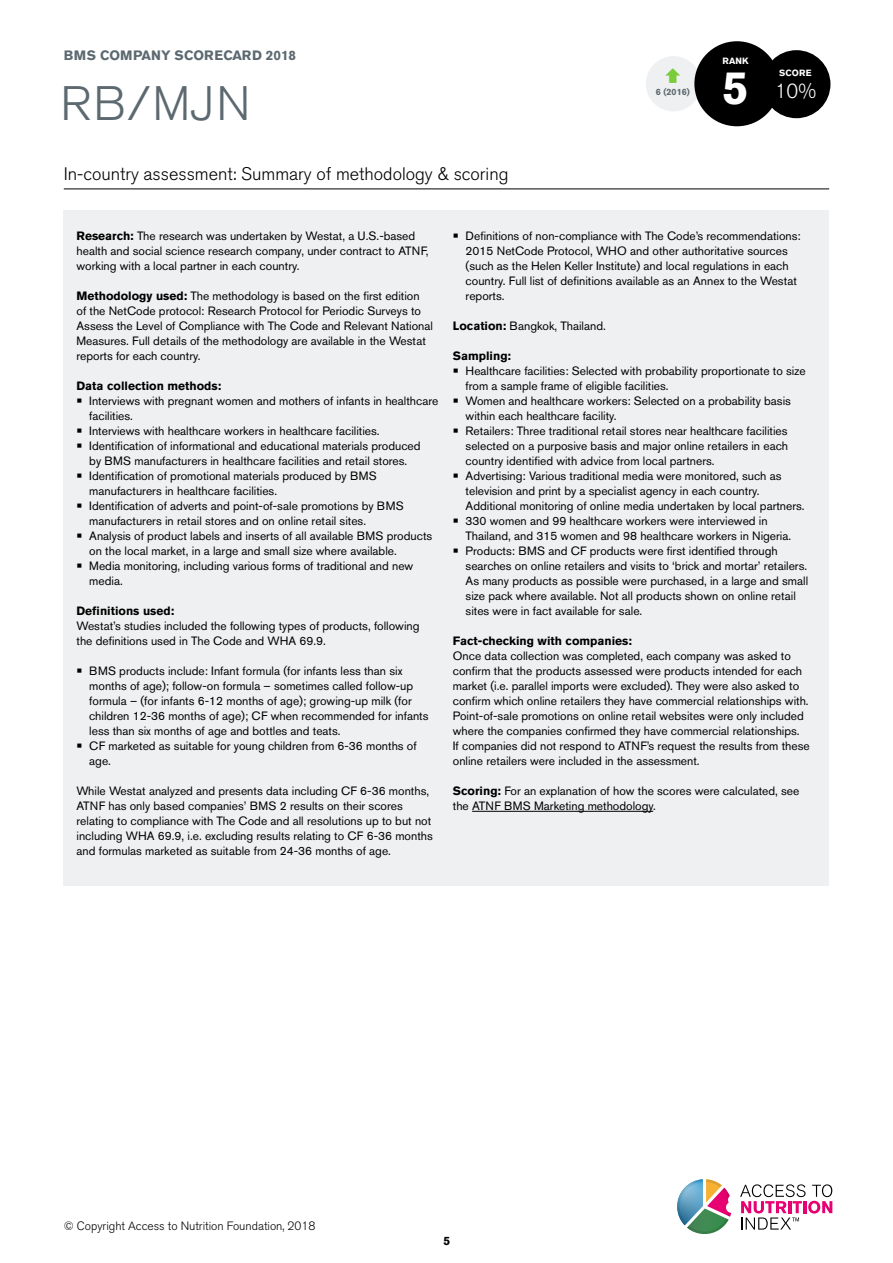
<style>
.page{position:relative;width:893px;height:1263px;background:#fff}
.page>*{position:absolute;margin:0;border:0;box-sizing:border-box;transform-origin:0 0}
.t1{font:300 48px "Akzidenz Grotesk BQ";color:#5c6970}
.t2{font:700 46.5px "Akzidenz Grotesk BQ";color:#fff}
.t3{font:300 20.25px "Akzidenz Grotesk BQ";color:#fff}
.t4{font:300 18px "Akzidenz Grotesk BQ";color:#000}
.t5{font:700 13.5px "Akzidenz Grotesk BQ";color:#5c6970}
.t6{font:12px/15px "Akzidenz Grotesk BQ";color:#000}
.t7{font:700 12px "Akzidenz Grotesk BQ";color:#000}
.t8{font:300 12px "Akzidenz Grotesk BQ";color:#000}
.t9{font:700 9px "Akzidenz Grotesk BQ";color:#fff}
.t10{font:700 9px "Akzidenz Grotesk BQ";color:#5c6970}
.s1{font-weight:700}
.s2{font-size:18px}
</style>
<div class="page">
<div style="left:646px;top:56px;width:55px;height:55px;background:#eff0f1;border-radius:50%"></div>
<svg style="left:740px;top:1184px;width:92px;height:45px"></svg>
<svg style="left:677px;top:1179px;width:54px;height:55px"></svg>
<div style="left:694px;top:41px;width:85px;height:85px;background:#000;border-radius:50%"></div>
<div style="left:762px;top:50px;width:68px;height:68px;background:#000;border-radius:50%"></div>
<hr style="left:64px;top:189px;width:765px;height:1px;background:#000">
<div style="left:64px;top:210px;width:765px;height:675px;background:#eff0f1"></div>
<hr style="left:472px;top:811px;width:181px;height:1px;background:#000">
<p class="t5" style="left:64px;top:47px;width:234px">BMS COMPANY SCORECARD 2018</p>
<h1 class="t1" style="left:60px;top:77px;width:192px">RB/MJN</h1>
<h3 class="t4" style="left:64px;top:164px;width:446px">In-country assessment: Summary of methodology &amp; scoring</h3>
<p class="t10" style="left:656px;top:86px;width:35px">6 (2016)</p>
<p class="t9" style="left:723px;top:56px;width:28px">RANK</p>
<h2 class="t2" style="left:723px;top:61px;width:28px">5</h2>
<p class="t9" style="left:779px;top:68px;width:34px">SCORE</p>
<h3 class="t3" style="left:775px;top:80px;width:43px">10%</h3>
<p class="t6" style="left:77px;top:228px;width:354px"><span class="s1">Research:</span> The research was undertaken by Westat, a U.S.-based health and social science research company, under contract to ATNF, working with a local partner in each country.</p>
<p class="t6" style="left:77px;top:288px;width:358px"><span class="s1">Methodology used:</span> The methodology is based on the first edition<br>of the NetCode protocol: Research Protocol for Periodic Surveys to Assess the Level of Compliance with The Code and Relevant National Measures. Full details of the methodology are available in the Westat reports for each country.</p>
<p class="t7" style="left:77px;top:379px;width:146px">Data collection methods:</p>
<p class="t6" style="left:89px;top:393px;width:351px;text-indent:-13px"><span class="s2">•</span> Interviews with pregnant women and mothers of infants in healthcare facilities.</p>
<p class="t6" style="left:77px;top:423px;width:305px"><span class="s2">•</span> Interviews with healthcare workers in healthcare facilities.</p>
<p class="t6" style="left:77px;top:438px;width:346px;text-align:center"><span class="s2">•</span> Identification of informational and educational materials produced by BMS manufacturers in healthcare facilities and retail stores.</p>
<p class="t6" style="left:89px;top:468px;width:289px;text-indent:-13px"><span class="s2">•</span> Identification of promotional materials produced by BMS manufacturers in healthcare facilities.</p>
<p class="t6" style="left:89px;top:498px;width:316px;text-indent:-13px"><span class="s2">•</span> Identification of adverts and point-of-sale promotions by BMS manufacturers in retail stores and on online retail sites.</p>
<p class="t6" style="left:89px;top:528px;width:344px;text-indent:-13px"><span class="s2">•</span> Analysis of product labels and inserts of all available BMS products on the local market, in a large and small size where available.</p>
<p class="t6" style="left:89px;top:558px;width:326px;text-indent:-13px"><span class="s2">•</span> Media monitoring, including various forms of traditional and new media.</p>
<p class="t7" style="left:77px;top:604px;width:99px">Definitions used:</p>
<p class="t6" style="left:77px;top:618px;width:344px">Westat’s studies included the following types of products, following the definitions used in The Code and WHA 69.9.</p>
<p class="t6" style="left:89px;top:663px;width:341px;text-indent:-13px"><span class="s2">•</span> BMS products include: Infant formula (for infants less than six months of age); follow-on formula – sometimes called follow-up formula – (for infants 6-12 months of age); growing-up milk (for children 12-36 months of age); CF when recommended for infants less than six months of age and bottles and teats.</p>
<p class="t6" style="left:89px;top:738px;width:329px;text-indent:-13px"><span class="s2">•</span> CF marketed as suitable for young children from 6-36 months of age.</p>
<p class="t6" style="left:77px;top:783px;width:358px">While Westat analyzed and presents data including CF 6-36 months, ATNF has only based companies’ BMS 2 results on their scores relating to compliance with The Code and all resolutions up to but not including WHA 69.9, i.e. excluding results relating to CF 6-36 months and formulas marketed as suitable from 24-36 months of age.</p>
<p class="t6" style="left:466px;top:228px;width:337px;text-indent:-13px"><span class="s2">•</span> Definitions of non-compliance with The Code’s recommendations:<br>2015 NetCode Protocol, WHO and other authoritative sources (such as the Helen Keller Institute) and local regulations in each country. Full list of definitions available as an Annex to the Westat reports.</p>
<p class="t6" style="left:453px;top:318px;width:154px"><span class="s1">Location:</span> Bangkok, Thailand.</p>
<p class="t7" style="left:453px;top:349px;width:60px">Sampling:</p>
<p class="t6" style="left:466px;top:363px;width:342px;text-indent:-13px"><span class="s2">•</span> Healthcare facilities: Selected with probability proportionate to size from a sample frame of eligible facilities.</p>
<p class="t6" style="left:466px;top:393px;width:327px;text-indent:-13px"><span class="s2">•</span> Women and healthcare workers: Selected on a probability basis within each healthcare facility.</p>
<p class="t6" style="left:466px;top:423px;width:324px;text-align:justify;text-indent:-13px"><span class="s2">•</span> Retailers: Three traditional retail stores near healthcare facilities selected on a purposive basis and major online retailers in each country identified with advice from local partners.</p>
<p class="t6" style="left:466px;top:468px;width:341px;text-indent:-13px"><span class="s2">•</span> Advertising: Various traditional media were monitored, such as television and print by a specialist agency in each country.<br>Additional monitoring of online media undertaken by local partners.</p>
<p class="t6" style="left:466px;top:513px;width:327px;text-indent:-13px"><span class="s2">•</span> 330 women and 99 healthcare workers were interviewed in<br>Thailand, and 315 women and 98 healthcare workers in Nigeria.</p>
<p class="t6" style="left:466px;top:543px;width:344px;text-indent:-13px"><span class="s2">•</span> Products: BMS and CF products were first identified through searches on online retailers and visits to ‘brick and mortar’ retailers.<br>As many products as possible were purchased, in a large and small size pack where available. Not all products shown on online retail sites were in fact available for sale.</p>
<p class="t7" style="left:453px;top:634px;width:181px">Fact-checking with companies:</p>
<p class="t6" style="left:453px;top:648px;width:358px">Once data collection was completed, each company was asked to confirm that the products assessed were products intended for each market (i.e. parallel imports were excluded). They were also asked to confirm which online retailers they have commercial relationships with.<br>Point-of-sale promotions on online retail websites were only included where the companies confirmed they have commercial relationships.<br>If companies did not respond to ATNF’s request the results from these online retailers were included in the assessment.</p>
<p class="t6" style="left:453px;top:783px;width:348px"><span class="s1">Scoring:</span> For an explanation of how the scores were calculated, see the ATNF BMS Marketing methodology.</p>
<p class="t8" style="left:64px;top:1219px;width:253px">© Copyright Access to Nutrition Foundation, 2018</p>
<p class="t7" style="left:444px;top:1234px;width:8px">5</p>
</div>
